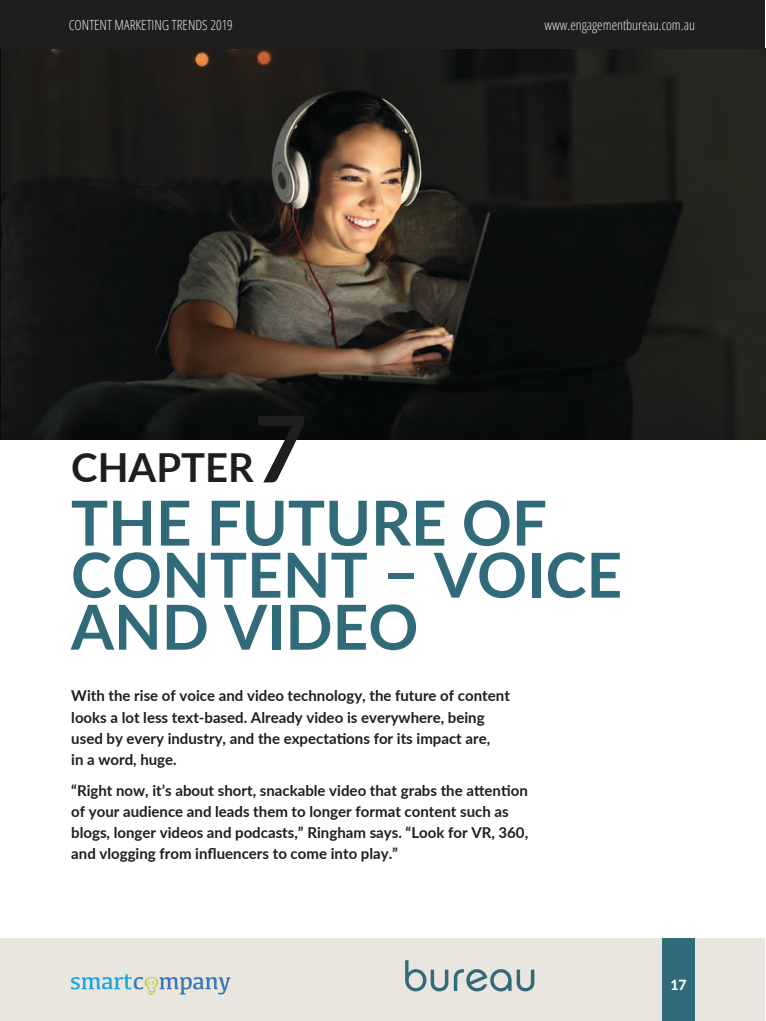
<style>
.page{position:relative;width:766px;height:1021px;background:#fff}
.page>*{position:absolute;margin:0;border:0;box-sizing:border-box;transform-origin:0 0}
.t1{font:700 92.2px "Lato";color:#1f1e1e}
.t2{font:700 62px/52px "Lato";color:#316a78}
.t3{font:700 40px "Lato";color:#1f1e1e}
.Lead{font:700 15px/21px "Lato";color:#1f1e1e}
.t4{font:300 condensed 14px "Open Sans";color:#e9e6df}
.t5{font:800 14px "Lato";color:#fff}
</style>
<div class="page">
<img style="left:1px;top:48px;width:764px;height:392px">
<div style="left:0;top:938px;width:765px;height:82px;background:#e9e6df"></div>
<div style="left:662px;top:938px;width:32px;height:82px;background:#316a78"></div>
<svg style="left:405px;top:960px;width:129px;height:31px"></svg>
<div style="left:0;top:0;width:765px;height:48px;background:#1f1e1e"></div>
<svg style="left:71px;top:974px;width:159px;height:21px"></svg>
<p class="t4" style="left:69px;top:15px;width:166px">CONTENT MARKETING TRENDS 2019</p>
<p class="t4" style="left:544px;top:15px;width:152px">www.engagementbureau.com.au</p>
<h2 class="t1" style="left:254px;top:381px;width:55px">7</h2>
<h2 class="t3" style="left:71px;top:437px;width:184px">CHAPTER</h2>
<h2 class="t2" style="left:71px;top:494px;width:552px">THE FUTURE OF<br>CONTENT – VOICE<br>AND VIDEO</h2>
<p class="Lead" style="left:71px;top:685px;width:440px">With the rise of voice and video technology, the future of content looks a lot less text-based. Already video is everywhere, being used by every industry, and the expectations for its impact are,<br>in a word, huge.</p>
<p class="Lead" style="left:71px;top:779px;width:458px">“Right now, it’s about short, snackable video that grabs the attention of your audience and leads them to longer format content such as blogs, longer videos and podcasts,” Ringham says. “Look for VR, 360, and vlogging from influencers to come into play.”</p>
<p class="t5" style="left:670px;top:974px;width:18px">17</p>
</div>
